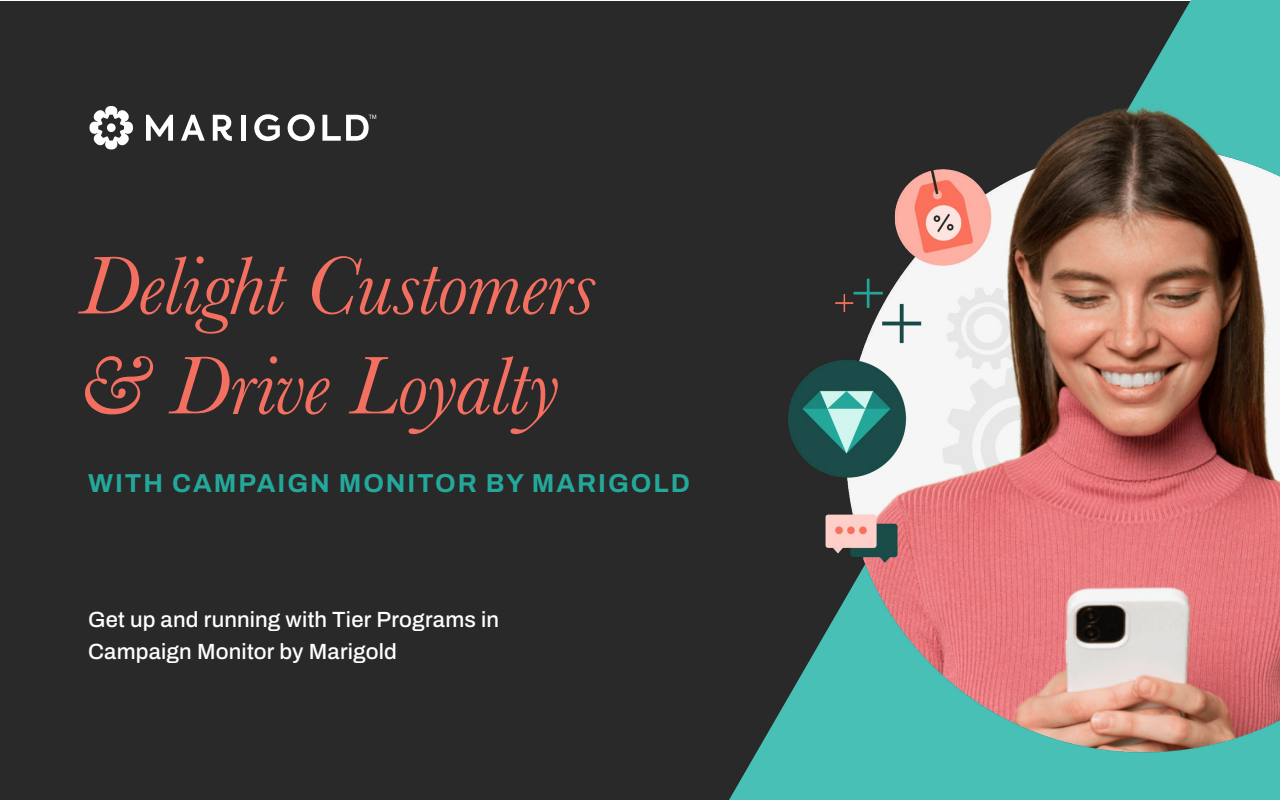
<style>
.page{position:relative;width:1280px;height:800px;background:#fff}
.page>*{position:absolute;margin:0;border:0;box-sizing:border-box;transform-origin:0 0}
.t1{font:italic 85px/100px "Baskerville";letter-spacing:-.005em;color:#f36f60}
.t2{font:700 26px "Archivo";letter-spacing:.075em;color:#24a89b}
.t3{font:500 22px/32px "Archivo";letter-spacing:.01em;color:#fff}
</style>
<div class="page">
<div style="left:0;top:1px;width:1280px;height:799px;background:#292929"></div>
<svg style="left:729px;top:0;width:551px;height:800px"></svg>
<img style="left:733px;top:64px;width:547px;height:716px">
<svg style="left:146px;top:115px;width:27px;height:26px"></svg>
<svg style="left:181px;top:115px;width:24px;height:26px"></svg>
<div style="left:241px;top:115px;width:5px;height:26px;background:#fff"></div>
<svg style="left:254px;top:114px;width:26px;height:27px"></svg>
<svg style="left:288px;top:114px;width:27px;height:27px"></svg>
<svg style="left:213px;top:115px;width:19px;height:26px"></svg>
<svg style="left:322px;top:115px;width:54px;height:26px"></svg>
<svg style="left:89px;top:106px;width:44px;height:44px"></svg>
<div style="left:107px;top:123px;width:9px;height:9px;background:#fff;border-radius:50%"></div>
<h1 class="t1" style="left:78px;top:236px;width:519px">Delight Customers &amp; Drive Loyalty</h1>
<p class="t2" style="left:88px;top:463px;width:603px">WITH CAMPAIGN MONITOR BY MARIGOLD</p>
<p class="t3" style="left:88px;top:604px;width:413px">Get up and running with Tier Programs in<br>Campaign Monitor by Marigold</p>
</div>
